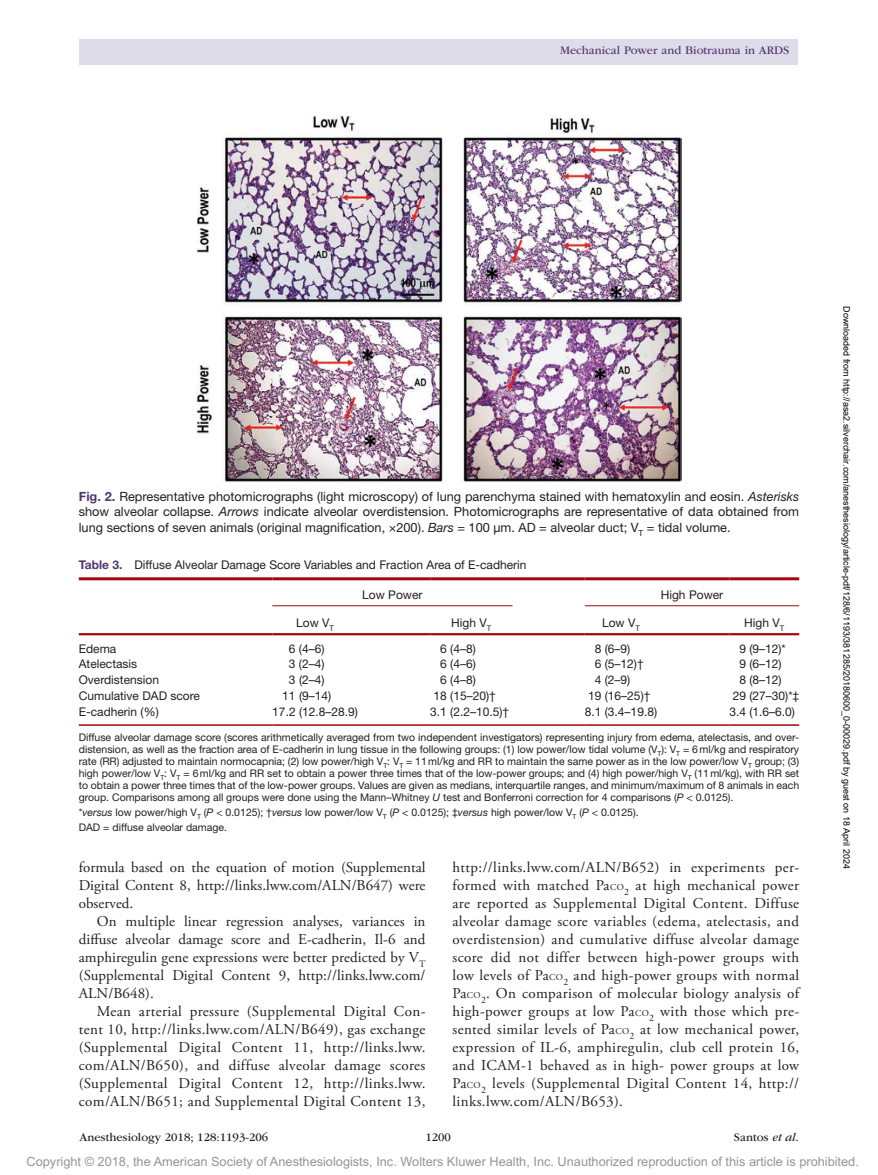
<style>
.page{position:relative;width:878px;height:1175px;background:#fff}
.page>*{position:absolute;margin:0;border:0;box-sizing:border-box;transform-origin:0 0}
.t1{font:15px/18px "Adobe Garamond Pro";letter-spacing:.005em;color:#231f20;text-align:justify}
.t2{font:12.75px/15.8px "Helvetica Neue LT Std";color:#231f20;text-align:justify}
.t3{font:12.75px "Arial MT Std";color:#939598}
.t4{font:12px "Helvetica Neue LT Std";color:#231f20}
.t5{font:12px "ITC Garamond Std";color:#231f20}
.t6{font:12px "ITC Garamond Std";color:#4e3773}
.t7{font:10.5px/12px "Helvetica Neue LT Std";color:#231f20;text-align:justify}
.t8{font:9px "Arial";color:#000}
.s1{font-weight:700;color:#4e3773}
.s2{font-style:italic}
.s3{font-size:9px}
</style>
<div class="page">
<div style="left:79px;top:39px;width:718px;height:25px;background:#dfdce9"></div>
<img style="left:196px;top:116px;width:486px;height:366px">
<hr style="left:79px;top:577px;width:193px;height:3px;background:#a1080f">
<hr style="left:272px;top:577px;width:158px;height:3px;background:#a1080f">
<hr style="left:430px;top:577px;width:154px;height:3px;background:#a1080f">
<hr style="left:584px;top:577px;width:145px;height:3px;background:#a1080f">
<hr style="left:729px;top:577px;width:70px;height:3px;background:#a1080f">
<hr style="left:79px;top:633px;width:193px;height:2px;background:#a1080f">
<hr style="left:272px;top:633px;width:158px;height:2px;background:#a1080f">
<hr style="left:430px;top:633px;width:154px;height:2px;background:#a1080f">
<hr style="left:584px;top:633px;width:145px;height:2px;background:#a1080f">
<hr style="left:729px;top:633px;width:70px;height:2px;background:#a1080f">
<hr style="left:79px;top:724px;width:193px;height:2px;background:#a1080f">
<hr style="left:272px;top:724px;width:158px;height:2px;background:#a1080f">
<hr style="left:430px;top:724px;width:154px;height:2px;background:#a1080f">
<hr style="left:584px;top:724px;width:145px;height:2px;background:#a1080f">
<hr style="left:729px;top:724px;width:70px;height:2px;background:#a1080f">
<hr style="left:272px;top:605px;width:240px;height:1px;background:#a1080f">
<hr style="left:584px;top:605px;width:215px;height:1px;background:#a1080f">
<p class="t6" style="left:560px;top:44px;width:231px">Mechanical Power and Biotrauma in ARDS</p>
<p class="t2" style="left:79px;top:488px;width:722px"><span class="s1">Fig. 2.</span> Representative photomicrographs (light microscopy) of lung parenchyma stained with hematoxylin and eosin. <span class="s2">Asterisks </span>show alveolar collapse. <span class="s2">Arrows</span> indicate alveolar overdistension. Photomicrographs are representative of data obtained from lung sections of seven animals (original magnification, ×200). <span class="s2">Bars</span> = 100 µm. AD = alveolar duct; V<sub>T</sub> = tidal volume.</p>
<p class="t4" style="left:79px;top:557px;width:449px"><span class="s1">Table 3.</span> Diffuse Alveolar Damage Score Variables and Fraction Area of E-cadherin</p>
<p class="t4" style="left:362px;top:588px;width:62px">Low Power</p>
<p class="t4" style="left:660px;top:588px;width:64px">High Power</p>
<p class="t4" style="left:296px;top:615px;width:39px">Low V<sub>T</sub></p>
<p class="t4" style="left:451px;top:615px;width:42px">High V<sub>T</sub></p>
<p class="t4" style="left:602px;top:615px;width:39px">Low V<sub>T</sub></p>
<p class="t4" style="left:744px;top:615px;width:42px">High V<sub>T</sub></p>
<p class="t4" style="left:79px;top:642px;width:39px">Edema</p>
<p class="t4" style="left:289px;top:642px;width:37px">6 (4–6)</p>
<p class="t4" style="left:440px;top:642px;width:37px">6 (4–8)</p>
<p class="t4" style="left:594px;top:642px;width:37px">8 (6–9)</p>
<p class="t4" style="left:739px;top:642px;width:48px">9 (9–12)*</p>
<p class="t4" style="left:79px;top:656px;width:60px">Atelectasis</p>
<p class="t4" style="left:289px;top:656px;width:37px">3 (2–4)</p>
<p class="t4" style="left:440px;top:656px;width:37px">6 (4–6)</p>
<p class="t4" style="left:594px;top:656px;width:50px">6 (5–12)†</p>
<p class="t4" style="left:739px;top:656px;width:44px">9 (6–12)</p>
<p class="t4" style="left:79px;top:672px;width:82px">Overdistension</p>
<p class="t4" style="left:289px;top:672px;width:37px">3 (2–4)</p>
<p class="t4" style="left:440px;top:672px;width:37px">6 (4–8)</p>
<p class="t4" style="left:594px;top:672px;width:37px">4 (2–9)</p>
<p class="t4" style="left:739px;top:672px;width:44px">8 (8–12)</p>
<p class="t4" style="left:79px;top:688px;width:123px">Cumulative DAD score</p>
<p class="t4" style="left:282px;top:688px;width:50px">11 (9–14)</p>
<p class="t4" style="left:433px;top:688px;width:64px">18 (15–20)†</p>
<p class="t4" style="left:588px;top:688px;width:64px">19 (16–25)†</p>
<p class="t4" style="left:732px;top:688px;width:68px">29 (27–30)*‡</p>
<p class="t4" style="left:79px;top:704px;width:82px">E-cadherin (%)</p>
<p class="t4" style="left:272px;top:704px;width:87px">17.2 (12.8–28.9)</p>
<p class="t4" style="left:430px;top:704px;width:80px">3.1 (2.2–10.5)†</p>
<p class="t4" style="left:585px;top:704px;width:74px">8.1 (3.4–19.8)</p>
<p class="t4" style="left:729px;top:704px;width:67px">3.4 (1.6–6.0)</p>
<p class="t7" style="left:79px;top:731px;width:722px">Diffuse alveolar damage score (scores arithmetically averaged from two independent investigators) representing injury from edema, atelectasis, and over&shy;distension, as well as the fraction area of E-cadherin in lung tissue in the following groups: (1) low power/low tidal volume (V<sub>T</sub>): V<sub>T</sub> = 6ml/kg and respiratory rate (RR) adjusted to maintain normocapnia; (2) low power/high V<sub>T</sub>: V<sub>T</sub> = 11ml/kg and RR to maintain the same power as in the low power/low V<sub>T</sub> group; (3) high power/low V<sub>T</sub>: V<sub>T</sub> = 6ml/kg and RR set to obtain a power three times that of the low-power groups; and (4) high power/high V<sub>T</sub> (11ml/kg), with RR set to obtain a power three times that of the low-power groups. Values are given as medians, interquartile ranges, and minimum/maximum of 8 animals in each group. Comparisons among all groups were done using the Mann–Whitney <span class="s2">U</span> test and Bonferroni correction for 4 comparisons (<span class="s2">P</span> &lt; 0.0125).</p>
<p class="t7" style="left:79px;top:804px;width:561px;line-height:15px">*<span class="s2">versus</span> low power/high V<sub>T</sub> (<span class="s2">P</span> &lt; 0.0125); †<span class="s2">versus</span> low power/low V<sub>T</sub> (<span class="s2">P</span> &lt; 0.0125); ‡<span class="s2">versus</span> high power/low V<sub>T</sub> (<span class="s2">P</span> &lt; 0.0125).<br>DAD = diffuse alveolar damage.</p>
<p class="t1" style="left:79px;top:858px;width:348px">formula based on the equation of motion (Supplemental Digital Content 8, http://links.lww.com/ALN/B647) were observed.</p>
<p class="t1" style="left:79px;top:912px;width:348px;text-indent:18px">On multiple linear regression analyses, variances in diffuse alveolar damage score and E-cadherin, Il-6 and amphiregulin gene expressions were better predicted by V<sub>T </sub>(Supplemental Digital Content 9, http://links.lww.com/ ALN/B648).</p>
<p class="t1" style="left:79px;top:1002px;width:348px;text-indent:18px">Mean arterial pressure (Supplemental Digital Con&shy;tent 10, http://links.lww.com/ALN/B649), gas exchange (Supplemental Digital Content 11, http://links.lww. com/ALN/B650), and diffuse alveolar damage scores (Supplemental Digital Content 12, http://links.lww. com/ALN/B651; and Supplemental Digital Content 13,</p>
<p class="t1" style="left:452px;top:858px;width:348px">http://links.lww.com/ALN/B652) in experiments per&shy;formed with matched Pa<span class="s3">CO</span><sub>2</sub> at high mechanical power are reported as Supplemental Digital Content. Diffuse alveolar damage score variables (edema, atelectasis, and overdistension) and cumulative diffuse alveolar damage score did not differ between high-power groups with low levels of Pa<span class="s3">CO</span><sub>2</sub> and high-power groups with normal Pa<span class="s3">CO</span><sub>2</sub>. On comparison of molecular biology analysis of high-power groups at low Pa<span class="s3">CO</span><sub>2</sub> with those which pre&shy;sented similar levels of Pa<span class="s3">CO</span><sub>2</sub> at low mechanical power, expression of IL-6, amphiregulin, club cell protein 16, and ICAM-1 behaved as in high- power groups at low Pa<span class="s3">CO</span><sub>2</sub> levels (Supplemental Digital Content 14, http:// links.lww.com/ALN/B653).</p>
<p class="t5" style="left:80px;top:1130px;width:190px">Anesthesiology 2018; 128:1193-206</p>
<p class="t5" style="left:425px;top:1130px;width:27px">1200</p>
<p class="t5" style="left:734px;top:1130px;width:66px">Santos <span class="s2">et al</span>.</p>
<p class="t8" style="left:850px;top:306px;width:564px;rotate:90deg">Downloaded from http://asa2.silverchair.com/anesthesiology/article-pdf/128/6/1193/381285/20180600_0-00029.pdf by guest on 18 April 2024</p>
<p class="t3" style="left:27px;top:1154px;width:833px">Copyright © 2018, the American Society of Anesthesiologists, Inc. Wolters Kluwer Health, Inc. Unauthorized reproduction of this article is prohibited.</p>
</div>
